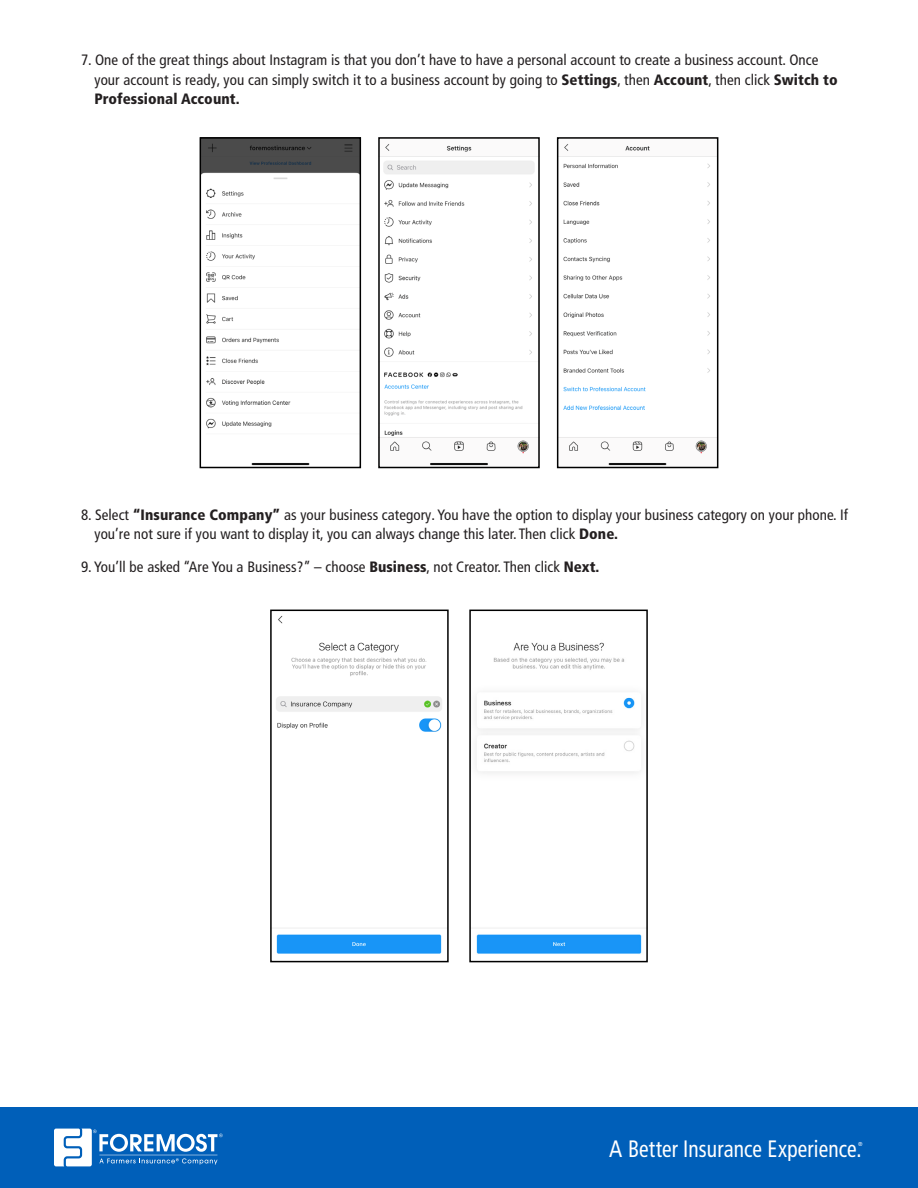
<style>
.page{position:relative;width:918px;height:1188px;background:#fff}
.page>*{position:absolute;margin:0;border:0;box-sizing:border-box;transform-origin:0 0}
.t1{font:condensed 23.7px "Frutiger";letter-spacing:-.01em;color:#fff}
.t2{font:condensed 15px/19.5px "Frutiger LT Pro";letter-spacing:.005em;color:#231f20}
.t3{font:condensed 5.85px "Frutiger";color:#fff}
.s1{font-weight:900}
</style>
<div class="page">
<div style="left:0;top:1107px;width:918px;height:81px;background:#005fb9"></div>
<svg style="left:54px;top:1129px;width:169px;height:37px"></svg>
<img style="left:276px;top:616px;width:166px;height:338px">
<div style="left:270px;top:610px;width:179px;height:352px;border:2px solid #000"></div>
<img style="left:476px;top:642px;width:166px;height:312px">
<div style="left:469px;top:610px;width:179px;height:352px;border:2px solid #000"></div>
<img style="left:203px;top:140px;width:155px;height:325px">
<div style="left:200px;top:137px;width:161px;height:331px;border:2px solid #000"></div>
<img style="left:381px;top:144px;width:156px;height:321px">
<img style="left:560px;top:144px;width:155px;height:321px">
<div style="left:557px;top:137px;width:161px;height:331px;border:2px solid #000"></div>
<p class="t2" style="left:94px;top:50px;width:745px;text-indent:-14px">7. One of the great things about Instagram is that you don’t have to have a personal account to create a business account. Once your account is ready, you can simply switch it to a business account by going to <span class="s1">Settings</span>, then <span class="s1">Account</span>, then click <span class="s1">Switch to<br>Professional Account.</span></p>
<p class="t2" style="left:94px;top:505px;width:755px;text-indent:-14px">8. Select <span class="s1">“Insurance Company”</span> as your business category. You have the option to display your business category on your phone. If you’re not sure if you want to display it, you can always change this later. Then click <span class="s1">Done.</span></p>
<p class="t2" style="left:81px;top:558px;width:520px">9. You’ll be asked “Are You a Business?” – choose <span class="s1">Business</span>, not Creator. Then click <span class="s1">Next.</span></p>
<p class="t1" style="left:609px;top:1135px;width:254px">A Better Insurance Experience.</p>
<p class="t3" style="left:858px;top:1140px;width:6px">®</p>
</div>
